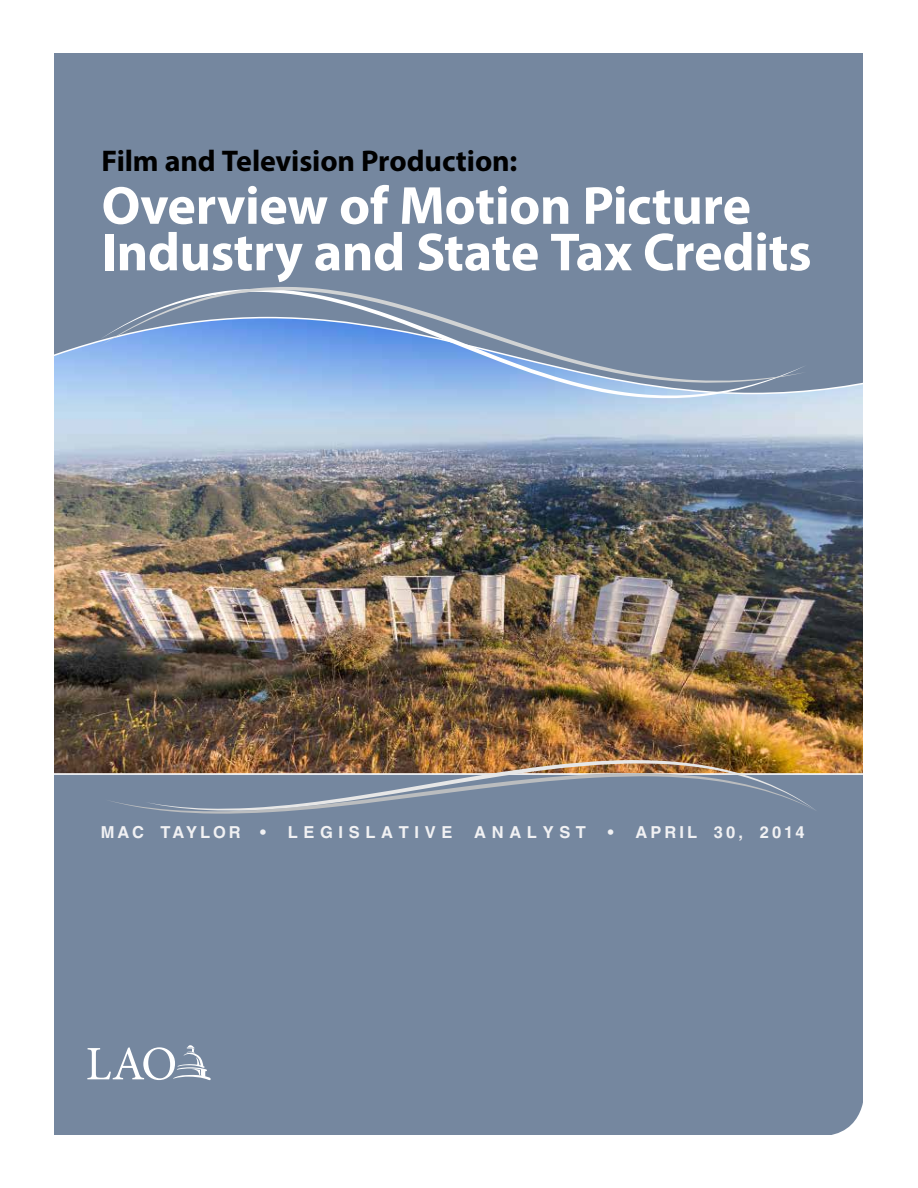
<style>
.page{position:relative;width:918px;height:1188px;background:#fff}
.page>*{position:absolute;margin:0;border:0;box-sizing:border-box;transform-origin:0 0}
.t1{font:700 54px/46.5px "Myriad Pro";letter-spacing:-.01em;color:#fff}
.t2{font:700 30px "Myriad Pro";letter-spacing:-.005em;color:#000}
.t3{font:700 16.5px "Helvetica";letter-spacing:.34em;color:#f1f1f3}
.t4{font:700 16.5px "Helvetica";letter-spacing:.185em;color:#f1f1f3}
.t5{font:700 16.5px "Helvetica";letter-spacing:.17em;color:#f1f1f3}
</style>
<div class="page">
<img style="left:54px;top:395px;width:809px;height:378px">
<div style="left:54px;top:774px;width:809px;height:361px;background:#75879f"></div>
<svg style="left:87px;top:1045px;width:124px;height:35px"></svg>
<div style="left:54px;top:53px;width:809px;height:342px;background:#75879f"></div>
<svg style="left:100px;top:383px;width:707px;height:16px;background:#a7c4e6"></svg>
<svg style="left:100px;top:287px;width:707px;height:96px;background:#7f99bd"></svg>
<img style="left:105px;top:760px;width:713px;height:54px">
<div style="left:496px;top:787px;width:367px;height:348px;background:#75879f"></div>
<p class="t2" style="left:102px;top:142px;width:417px">Film and Television Production:</p>
<p class="t1" style="left:102px;top:181px;width:711px">Overview of Motion Picture<br>Industry and State Tax Credits</p>
<p class="t5" style="left:101px;top:822px;width:167px">MAC TAYLOR •</p>
<p class="t3" style="left:288px;top:822px;width:166px">LEGISLATIVE</p>
<p class="t3" style="left:474px;top:822px;width:113px">ANALYST</p>
<p class="t4" style="left:608px;top:822px;width:198px">• APRIL 30, 2014</p>
</div>
